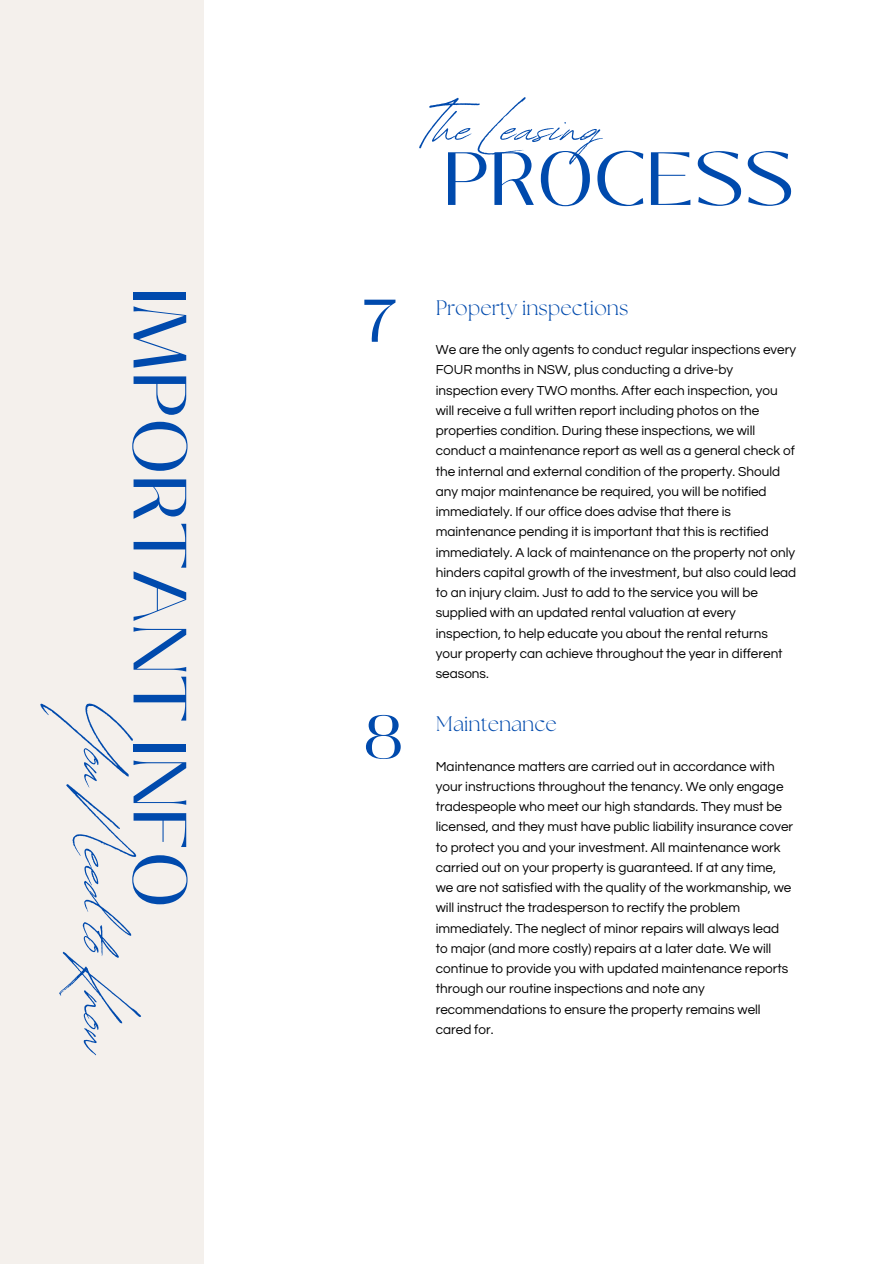
<style>
.page{position:relative;width:894px;height:1264px;background:#fff}
.page>*{position:absolute;margin:0;border:0;box-sizing:border-box;transform-origin:0 0}
.t1{font:81.75px "Revive 80 Signature";color:#004aad}
.t2{font:75px "Black Mango";color:#004aad}
.t3{font:69.75px "Revive 80 Signature";color:#004aad}
.t4{font:60px "Black Mango";color:#004aad}
.t5{font:300 21px "The Seasons";color:#004aad}
.t6{font:13.5px/20.2px "Questrial";color:#000}
</style>
<div class="page">
<div style="left:0;top:0;width:204px;height:1263px;background:#f4f0ec"></div>
<p class="t2" style="left:216px;top:287px;width:622px;rotate:90deg">IMPORTANT INFO</p>
<p class="t1" style="left:161px;top:703px;width:354px;rotate:90deg">You Needto Know</p>
<p class="t3" style="left:424px;top:75px;width:177px">The Leasing</p>
<p class="t2" style="left:443px;top:122px;width:353px">PROCESS</p>
<p class="t4" style="left:363px;top:276px;width:35px">7</p>
<p class="t5" style="left:435px;top:298px;width:194px">Property inspections</p>
<p class="t6" style="left:435px;top:340px;width:362px">We are the only agents to conduct regular inspections every FOUR months in NSW, plus conducting a drive-by inspection every TWO months. After each inspection, you will receive a full written report including photos on the properties condition. During these inspections, we will conduct a maintenance report as well as a general check of the internal and external condition of the property. Should any major maintenance be required, you will be notified immediately. If our office does advise that there is maintenance pending it is important that this is rectified immediately. A lack of maintenance on the property not only hinders capital growth of the investment, but also could lead to an injury claim. Just to add to the service you will be supplied with an updated rental valuation at every inspection, to help educate you about the rental returns your property can achieve throughout the year in different seasons.</p>
<p class="t4" style="left:363px;top:692px;width:43px">8</p>
<p class="t5" style="left:435px;top:714px;width:123px">Maintenance</p>
<p class="t6" style="left:435px;top:756px;width:359px">Maintenance matters are carried out in accordance with your instructions throughout the tenancy. We only engage tradespeople who meet our high standards. They must be licensed, and they must have public liability insurance cover to protect you and your investment. All maintenance work carried out on your property is guaranteed. If at any time, we are not satisfied with the quality of the workmanship, we will instruct the tradesperson to rectify the problem immediately. The neglect of minor repairs will always lead to major (and more costly) repairs at a later date. We will continue to provide you with updated maintenance reports through our routine inspections and note any recommendations to ensure the property remains well cared for.</p>
</div>
